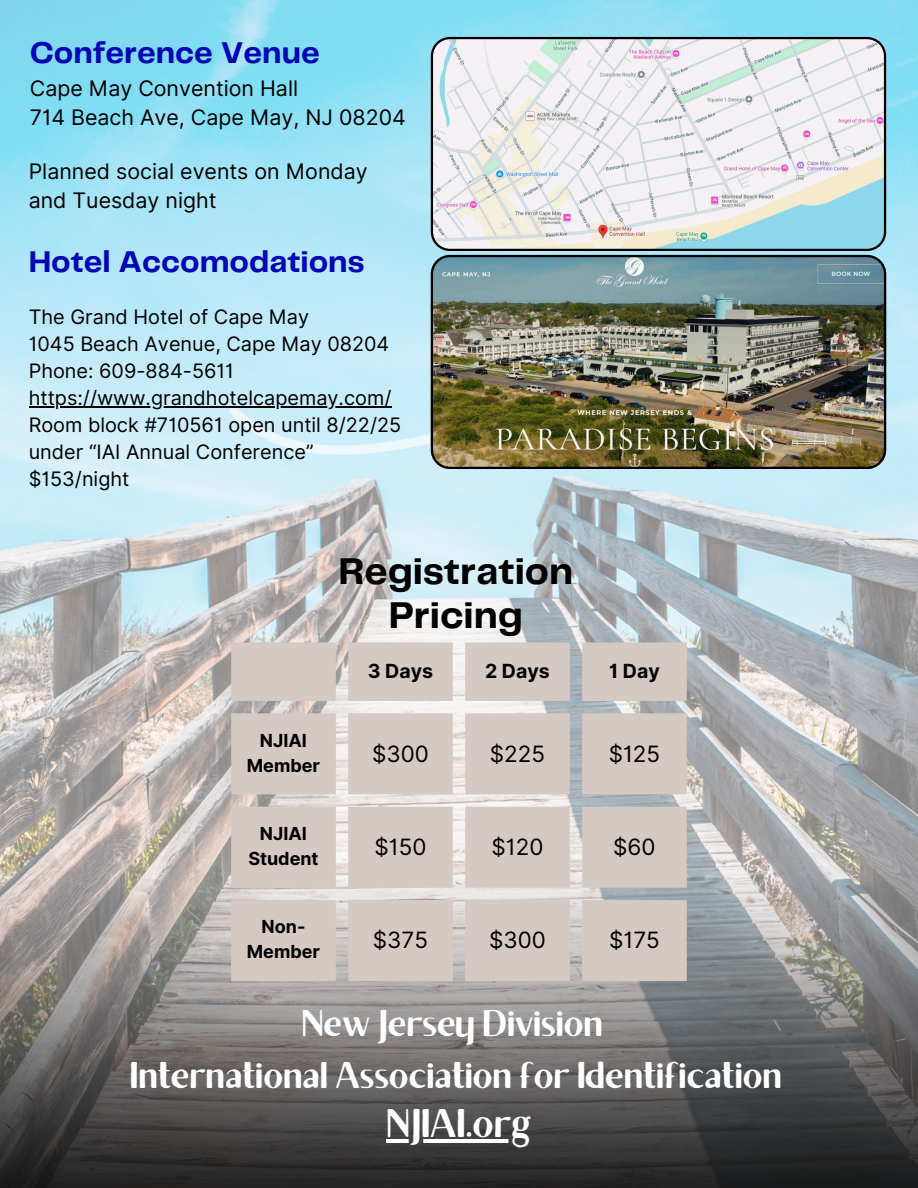
<style>
.page{position:relative;width:918px;height:1188px;background:#fff}
.page>*{position:absolute;margin:0;border:0;box-sizing:border-box;transform-origin:0 0}
.t1{font:40.2px "Brixton Sans TC";color:#fff}
.t2{font:700 38.7px/43.8px "Telegraf";color:#000;text-align:center}
.t3{font:37.35px/51.9px "Brixton Sans TC";color:#fff;text-align:center}
.t4{font:700 31.2px "Telegraf";color:#0006b4}
.t5{font:22.5px "Inter";color:#000}
.t6{font:21.45px/29.2px "Inter";color:#000}
.t7{font:19.95px "Inter";color:#000}
.t8{font:700 19.5px "Inter";color:#000}
.t9{font:700 18px/25px "Inter";color:#000;text-align:center}
</style>
<div class="page">
<img style="left:0;top:383px;width:918px;height:805px">
<svg style="left:231px;top:642px;width:456px;height:339px;background:#d4ccc8"></svg>
<img style="left:431px;top:255px;width:455px;height:214px">
<svg style="left:431px;top:37px;width:455px;height:214px"></svg>
<hr style="left:29px;top:406px;width:362px;height:1px;background:#000">
<svg style="left:386px;top:1139px;width:146px;height:4px"></svg>
<p class="t4" style="left:30px;top:40px;width:292px">Conference Venue</p>
<p class="t6" style="left:30px;top:73px;width:270px">Cape May Convention Hall</p>
<p class="t6" style="left:30px;top:103px;width:377px">714 Beach Ave, Cape May, NJ 08204</p>
<p class="t6" style="left:29px;top:157px;width:341px">Planned social events on Monday and Tuesday night</p>
<p class="t4" style="left:29px;top:249px;width:337px">Hotel Accomodations</p>
<p class="t7" style="left:29px;top:305px;width:282px">The Grand Hotel of Cape May</p>
<p class="t7" style="left:29px;top:332px;width:362px">1045 Beach Avenue, Cape May 08204</p>
<p class="t7" style="left:29px;top:359px;width:207px">Phone: 609-884-5611</p>
<p class="t7" style="left:29px;top:386px;width:364px">https://www.grandhotelcapemay.com/</p>
<p class="t7" style="left:29px;top:413px;width:374px">Room block #710561 open until 8/22/25</p>
<p class="t7" style="left:29px;top:440px;width:286px">under “IAI Annual Conference”</p>
<p class="t7" style="left:29px;top:467px;width:102px">$153/night</p>
<p class="t2" style="left:339px;top:551px;width:236px">Registration<br>Pricing</p>
<h3 class="t8" style="left:368px;top:659px;width:67px">3 Days</h3>
<p class="t8" style="left:485px;top:659px;width:66px">2 Days</p>
<p class="t8" style="left:609px;top:659px;width:52px">1 Day</p>
<p class="t9" style="left:247px;top:728px;width:75px">NJIAI<br>Member</p>
<p class="t5" style="left:372px;top:740px;width:58px">$300</p>
<p class="t5" style="left:490px;top:740px;width:57px">$225</p>
<p class="t5" style="left:609px;top:740px;width:53px">$125</p>
<p class="t9" style="left:248px;top:821px;width:72px">NJIAI<br>Student</p>
<p class="t5" style="left:374px;top:833px;width:53px">$150</p>
<p class="t5" style="left:492px;top:833px;width:53px">$120</p>
<p class="t5" style="left:613px;top:833px;width:44px">$60</p>
<p class="t9" style="left:247px;top:914px;width:75px">Non-<br>Member</p>
<p class="t5" style="left:373px;top:927px;width:57px">$375</p>
<h3 class="t5" style="left:489px;top:927px;width:58px">$300</h3>
<p class="t5" style="left:609px;top:927px;width:52px">$175</p>
<h1 class="t3" style="left:130px;top:1002px;width:654px">New Jersey Division<br>International Association for Identification</h1>
<p class="t1" style="left:386px;top:1109px;width:147px">NJIAI.org</p>
</div>
